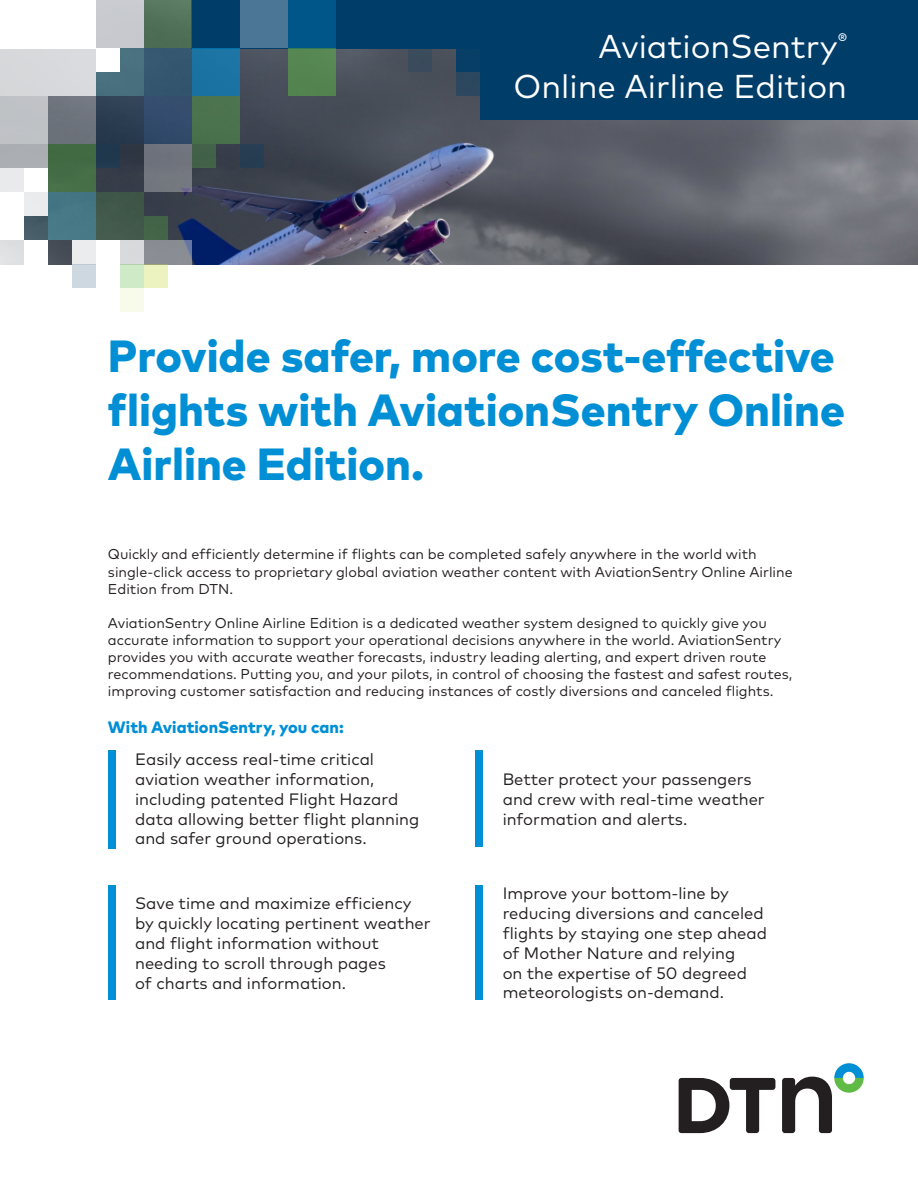
<style>
.page{position:relative;width:918px;height:1188px;background:#fff}
.page>*{position:absolute;margin:0;border:0;box-sizing:border-box;transform-origin:0 0}
.t1{font:800 45px/54px "Mark Pro";color:#008fd5}
.Product_Right{font:33px/39.6px "Mark Pro";color:#fff;text-align:right}
.Callout{font:16.5px/19.8px "Mark Pro";color:#231f20}
.Subhead{font:800 16.5px "Mark Pro";color:#008fd5}
.Body{font:14.25px/17.1px "Mark Pro";color:#231f20}
</style>
<div class="page">
<img style="left:48px;top:48px;width:870px;height:216px">
<div style="left:192px;top:0;width:726px;height:48px;background:#003d69"></div>
<div style="left:240px;top:0;width:48px;height:48px;background:#4c7695"></div>
<div style="left:0;top:48px;width:48px;height:48px;background:#d6d8da"></div>
<div style="left:0;top:96px;width:48px;height:48px;background:#bfc2c5"></div>
<div style="left:96px;top:48px;width:48px;height:48px;background:#49707f"></div>
<div style="left:96px;top:0;width:48px;height:48px;background:#c7cace"></div>
<div style="left:24px;top:144px;width:24px;height:24px;background:#abaeb3"></div>
<div style="left:144px;top:240px;width:24px;height:24px;background:#898e94"></div>
<div style="left:72px;top:240px;width:24px;height:24px;background:#ebeced"></div>
<div style="left:24px;top:192px;width:24px;height:24px;background:#ebebec"></div>
<div style="left:24px;top:216px;width:24px;height:24px;background:#465c67"></div>
<div style="left:0;top:240px;width:24px;height:24px;background:#dfe0e1"></div>
<div style="left:0;top:168px;width:24px;height:24px;background:#eaeaec"></div>
<svg style="left:168px;top:240px;width:24px;height:24px"></svg>
<div style="left:120px;top:240px;width:24px;height:24px;background:#d8dadc"></div>
<div style="left:96px;top:240px;width:24px;height:24px;background:#fff"></div>
<div style="left:240px;top:144px;width:24px;height:24px;background:#273d52"></div>
<div style="left:96px;top:48px;width:24px;height:24px;background:#fff"></div>
<div style="left:192px;top:144px;width:24px;height:24px;background:#426147"></div>
<div style="left:96px;top:144px;width:24px;height:24px;background:#20384d"></div>
<div style="left:144px;top:216px;width:24px;height:24px;background:#446348"></div>
<div style="left:120px;top:264px;width:24px;height:24px;background:#cfeac7"></div>
<div style="left:144px;top:264px;width:24px;height:24px;background:#edf3c0"></div>
<div style="left:120px;top:288px;width:24px;height:24px;background:#f9fbea"></div>
<div style="left:72px;top:264px;width:24px;height:24px;background:#cdd8e1"></div>
<div style="left:0;top:144px;width:24px;height:24px;background:#abaeb3"></div>
<div style="left:192px;top:96px;width:48px;height:48px;background:#4b734d"></div>
<div style="left:192px;top:48px;width:48px;height:48px;background:#1a73a2"></div>
<div style="left:144px;top:0;width:48px;height:48px;background:#517158"></div>
<div style="left:288px;top:0;width:48px;height:48px;background:#005589"></div>
<div style="left:288px;top:48px;width:48px;height:48px;background:#558551"></div>
<div style="left:144px;top:48px;width:48px;height:48px;background:#35566e"></div>
<div style="left:144px;top:96px;width:48px;height:48px;background:#334c6c"></div>
<div style="left:144px;top:144px;width:48px;height:48px;background:#71757e"></div>
<div style="left:48px;top:192px;width:48px;height:48px;background:#477886"></div>
<div style="left:96px;top:192px;width:48px;height:48px;background:#41584a"></div>
<div style="left:48px;top:48px;width:48px;height:48px;background:#d9dadd"></div>
<div style="left:48px;top:96px;width:48px;height:48px;background:#6d737b"></div>
<div style="left:48px;top:144px;width:48px;height:48px;background:#436b45"></div>
<div style="left:96px;top:96px;width:48px;height:48px;background:#2c3d50"></div>
<svg style="left:679px;top:1078px;width:96px;height:55px"></svg>
<svg style="left:782px;top:1063px;width:82px;height:70px"></svg>
<div style="left:480px;top:48px;width:438px;height:72px;background:#003d69"></div>
<div style="left:456px;top:48px;width:24px;height:24px;background:#073e67"></div>
<div style="left:456px;top:72px;width:24px;height:24px;background:#2c475f"></div>
<div style="left:408px;top:48px;width:24px;height:24px;background:#3a4c5c"></div>
<div style="left:108px;top:885px;width:8px;height:114px;background:#008fd5"></div>
<div style="left:108px;top:750px;width:8px;height:99px;background:#008fd5"></div>
<div style="left:476px;top:750px;width:7px;height:97px;background:#008fd5"></div>
<div style="left:476px;top:885px;width:7px;height:114px;background:#008fd5"></div>
<p class="Product_Right" style="left:514px;top:24px;width:335px">AviationSentry<sup>®<br></sup>Online Airline Edition</p>
<p class="t1" style="left:108px;top:326px;width:739px">Provide safer, more cost-effective flights with AviationSentry Online<br>Airline Edition.</p>
<p class="Body" style="left:108px;top:545px;width:686px">Quickly and efficiently determine if flights can be completed safely anywhere in the world with single-click access to proprietary global aviation weather content with AviationSentry Online Airline<br>Edition from DTN.</p>
<p class="Body" style="left:108px;top:613px;width:686px">AviationSentry Online Airline Edition is a dedicated weather system designed to quickly give you accurate information to support your operational decisions anywhere in the world. AviationSentry provides you with accurate weather forecasts, industry leading alerting, and expert driven route recommendations. Putting you, and your pilots, in control of choosing the fastest and safest routes, improving customer satisfaction and reducing instances of costly diversions and canceled flights.</p>
<p class="Subhead" style="left:108px;top:715px;width:237px">With AviationSentry, you can:</p>
<p class="Callout" style="left:135px;top:748px;width:286px">Easily access real-time critical aviation weather information, including patented Flight Hazard data allowing better flight planning and safer ground operations.</p>
<p class="Callout" style="left:135px;top:892px;width:297px">Save time and maximize efficiency by quickly locating pertinent weather and flight information without needing to scroll through pages<br>of charts and information.</p>
<p class="Callout" style="left:503px;top:768px;width:264px">Better protect your passengers and crew with real-time weather information and alerts.</p>
<p class="Callout" style="left:503px;top:882px;width:266px">Improve your bottom-line by reducing diversions and canceled flights by staying one step ahead of Mother Nature and relying<br>on the expertise of 50 degreed meteorologists on-demand.</p>
</div>
